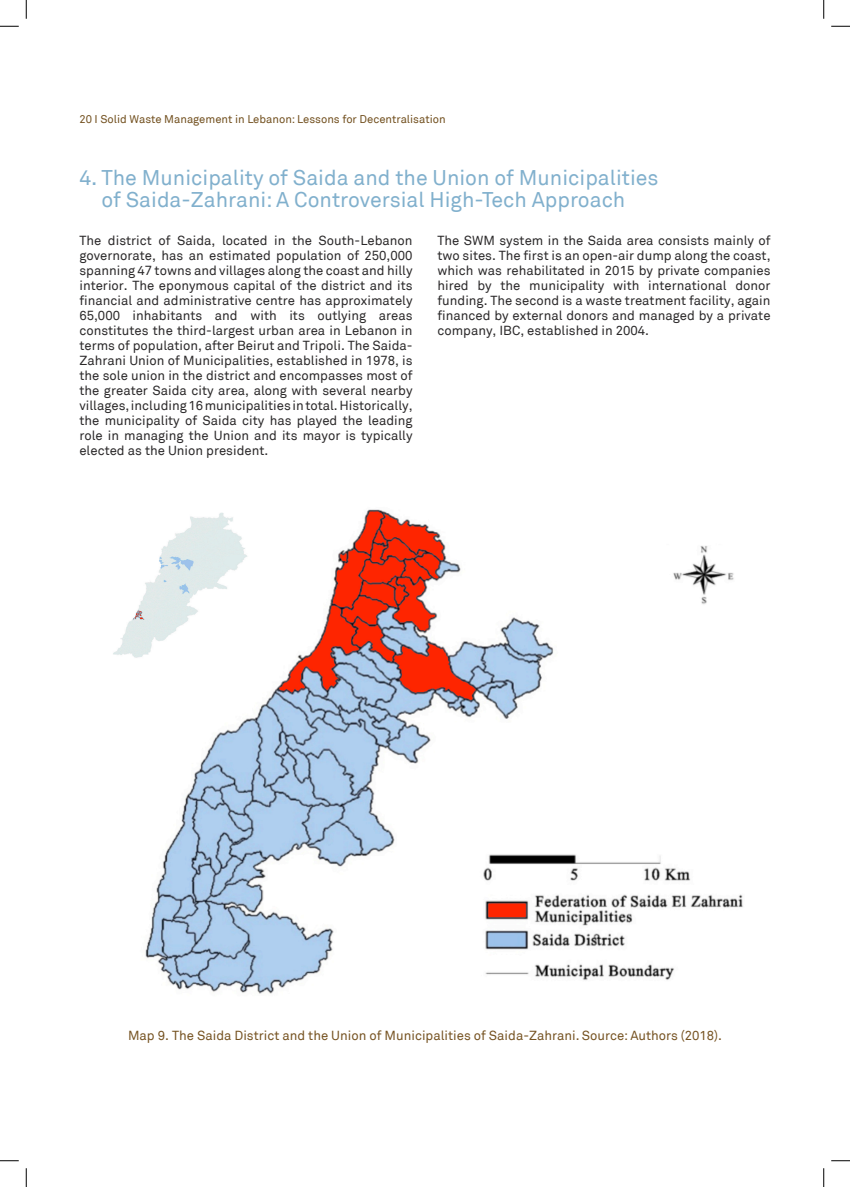
<style>
.page{position:relative;width:850px;height:1187px;background:#fff}
.page>*{position:absolute;margin:0;border:0;box-sizing:border-box;transform-origin:0 0}
.header_1_english{font:21.25px/22.5px "Akkurat";color:#81b0cd;text-align:center}
.text{font:13.12px/15px "Akkurat";color:#2b292a;text-align:justify}
.t1{font:13.12px "Akkurat";color:#765322}
.t2{font:11.25px "Akkurat";color:#72501f}
</style>
<div class="page">
<img style="left:113px;top:509px;width:630px;height:485px">
<svg style="left:0;top:25px;width:19px;height:2px"></svg>
<svg style="left:831px;top:25px;width:19px;height:2px"></svg>
<svg style="left:0;top:1160px;width:19px;height:1px"></svg>
<svg style="left:831px;top:1160px;width:19px;height:1px"></svg>
<svg style="left:25px;top:0;width:2px;height:19px"></svg>
<svg style="left:25px;top:1168px;width:2px;height:18px"></svg>
<svg style="left:823px;top:0;width:1px;height:19px"></svg>
<svg style="left:823px;top:1168px;width:1px;height:18px"></svg>
<p class="t2" style="left:79px;top:112px;width:368px">20 I Solid Waste Management in Lebanon: Lessons for Decentralisation</p>
<p class="header_1_english" style="left:79px;top:167px;width:581px">4. The Municipality of Saida and the Union of Municipalities of Saida-Zahrani: A Controversial High-Tech Approach</p>
<p class="text" style="left:79px;top:233px;width:335px">The district of Saida, located in the South-Lebanon governorate, has an estimated population of 250,000 spanning 47 towns and villages along the coast and hilly interior. The eponymous capital of the district and its financial and administrative centre has approximately 65,000 inhabitants and with its outlying areas constitutes the third-largest urban area in Lebanon in terms of population, after Beirut and Tripoli. The Saida-Zahrani Union of Municipalities, established in 1978, is the sole union in the district and encompasses most of the greater Saida city area, along with several nearby villages, including 16 municipalities in total. Historically, the municipality of Saida city has played the leading role in managing the Union and its mayor is typically elected as the Union president.</p>
<p class="text" style="left:437px;top:233px;width:335px">The SWM system in the Saida area consists mainly of two sites. The first is an open-air dump along the coast, which was rehabilitated in 2015 by private companies hired by the municipality with international donor funding. The second is a waste treatment facility, again financed by external donors and managed by a private company, IBC, established in 2004.</p>
<p class="t1" style="left:128px;top:1028px;width:595px">Map 9. The Saida District and the Union of Municipalities of Saida-Zahrani. Source: Authors (2018).</p>
</div>
